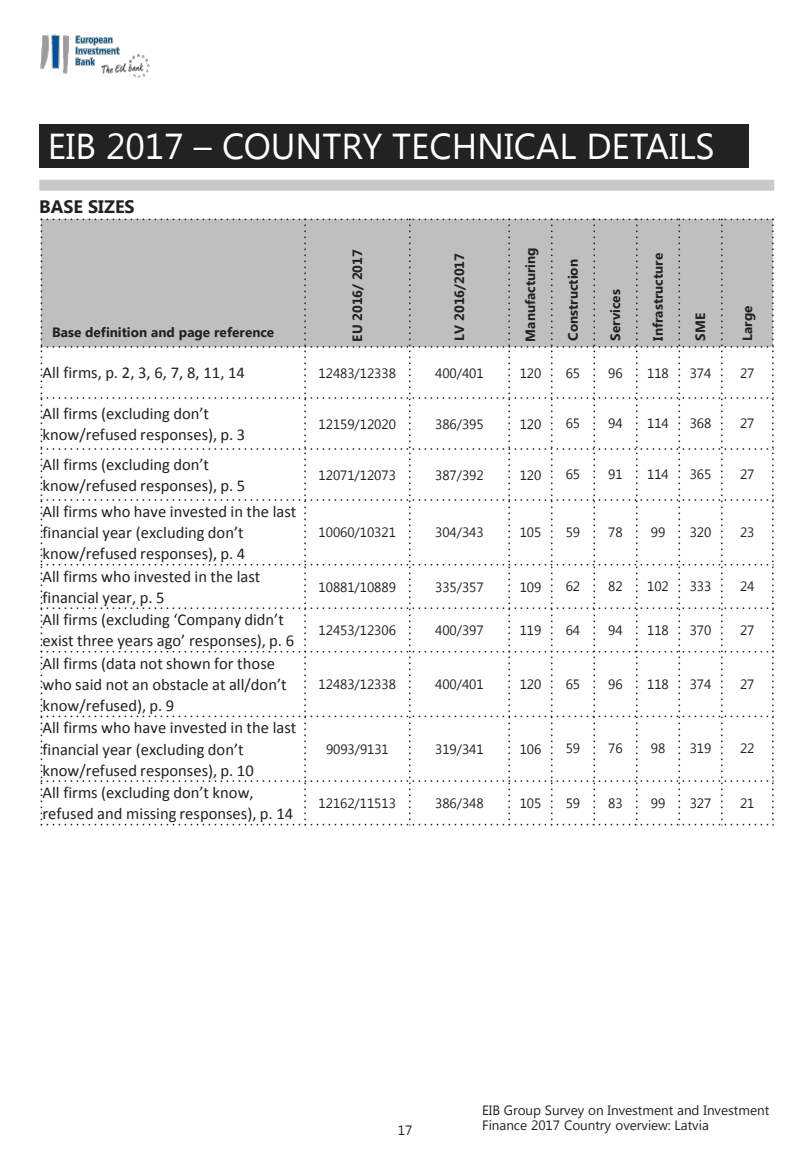
<style>
.page{position:relative;width:810px;height:1170px;background:#fff}
.page>*{position:absolute;margin:0;border:0;box-sizing:border-box;transform-origin:0 0}
.t1{font:36px "Segoe UI";color:#fff}
.t2{font:700 18px "Segoe UI";color:#222223}
.t3{font:16.5px/21.3px "Calibri";color:#222223}
.t4{font:13.5px/15.3px "Segoe UI";letter-spacing:-.005em;color:#222223}
.t5{font:700 13.5px "Segoe UI";color:#222223}
</style>
<div class="page">
<img style="left:40px;top:35px;width:110px;height:43px">
<div style="left:39px;top:124px;width:709px;height:43px;background:#222223"></div>
<div style="left:39px;top:180px;width:735px;height:11px;background:#c8c9c7"></div>
<svg style="left:41px;top:219px;width:733px;height:606px"></svg>
<p class="t1" style="left:48px;top:121px;width:668px">EIB 2017 – COUNTRY TECHNICAL DETAILS</p>
<p class="t2" style="left:39px;top:193px;width:97px">BASE SIZES</p>
<p class="t5" style="left:52px;top:323px;width:224px">Base definition and page reference</p>
<p class="t5" style="left:348px;top:342px;width:94px;rotate:-90deg">EU 2016/ 2017</p>
<p class="t5" style="left:450px;top:341px;width:89px;rotate:-90deg">LV 2016/2017</p>
<p class="t5" style="left:521px;top:342px;width:96px;rotate:-90deg">Manufacturing</p>
<p class="t5" style="left:563px;top:341px;width:83px;rotate:-90deg">Construction</p>
<p class="t5" style="left:606px;top:341px;width:53px;rotate:-90deg">Services</p>
<p class="t5" style="left:648px;top:341px;width:89px;rotate:-90deg">Infrastructure</p>
<p class="t5" style="left:691px;top:341px;width:29px;rotate:-90deg">SME</p>
<p class="t5" style="left:738px;top:341px;width:37px;rotate:-90deg">Large</p>
<p class="t3" style="left:43px;top:362px;width:204px">All firms, p. 2, 3, 6, 7, 8, 11, 14</p>
<p class="t4" style="left:319px;top:364px;width:79px">12483/12338</p>
<p class="t4" style="left:435px;top:364px;width:50px">400/401</p>
<p class="t4" style="left:520px;top:364px;width:23px">120</p>
<p class="t4" style="left:566px;top:364px;width:16px">65</p>
<p class="t4" style="left:608px;top:364px;width:16px">96</p>
<p class="t4" style="left:647px;top:364px;width:23px">118</p>
<p class="t4" style="left:690px;top:364px;width:23px">374</p>
<p class="t4" style="left:740px;top:364px;width:16px">27</p>
<p class="t3" style="left:43px;top:403px;width:204px">All firms (excluding don’t know/refused responses), p. 3</p>
<p class="t4" style="left:319px;top:415px;width:79px">12159/12020</p>
<p class="t4" style="left:435px;top:415px;width:50px">386/395</p>
<p class="t4" style="left:520px;top:415px;width:23px">120</p>
<p class="t4" style="left:566px;top:415px;width:16px">65</p>
<p class="t4" style="left:608px;top:415px;width:16px">94</p>
<p class="t4" style="left:647px;top:415px;width:23px">114</p>
<p class="t4" style="left:690px;top:415px;width:23px">368</p>
<p class="t4" style="left:740px;top:415px;width:16px">27</p>
<p class="t3" style="left:43px;top:454px;width:204px">All firms (excluding don’t know/refused responses), p. 5</p>
<p class="t4" style="left:319px;top:467px;width:79px">12071/12073</p>
<p class="t4" style="left:435px;top:467px;width:50px">387/392</p>
<p class="t4" style="left:520px;top:467px;width:23px">120</p>
<p class="t4" style="left:566px;top:466px;width:16px">65</p>
<p class="t4" style="left:608px;top:466px;width:16px">91</p>
<p class="t4" style="left:647px;top:466px;width:23px">114</p>
<p class="t4" style="left:690px;top:466px;width:23px">365</p>
<p class="t4" style="left:740px;top:466px;width:16px">27</p>
<p class="t3" style="left:43px;top:501px;width:255px">All firms who have invested in the last financial year (excluding don’t know/refused responses), p. 4</p>
<p class="t4" style="left:319px;top:524px;width:79px">10060/10321</p>
<p class="t4" style="left:435px;top:524px;width:50px">304/343</p>
<p class="t4" style="left:520px;top:524px;width:23px">105</p>
<p class="t4" style="left:566px;top:524px;width:16px">59</p>
<p class="t4" style="left:608px;top:524px;width:16px">78</p>
<p class="t4" style="left:651px;top:524px;width:16px">99</p>
<p class="t4" style="left:690px;top:524px;width:23px">320</p>
<p class="t4" style="left:740px;top:524px;width:16px">23</p>
<p class="t3" style="left:43px;top:566px;width:219px">All firms who invested in the last financial year, p. 5</p>
<p class="t4" style="left:319px;top:578px;width:79px">10881/10889</p>
<p class="t4" style="left:435px;top:578px;width:50px">335/357</p>
<p class="t4" style="left:520px;top:578px;width:23px">109</p>
<p class="t4" style="left:566px;top:578px;width:16px">62</p>
<p class="t4" style="left:608px;top:578px;width:16px">82</p>
<p class="t4" style="left:647px;top:578px;width:23px">102</p>
<p class="t4" style="left:690px;top:578px;width:23px">333</p>
<p class="t4" style="left:740px;top:578px;width:16px">24</p>
<p class="t3" style="left:43px;top:609px;width:253px">All firms (excluding ‘Company didn’t exist three years ago’ responses), p. 6</p>
<p class="t4" style="left:319px;top:622px;width:79px">12453/12306</p>
<p class="t4" style="left:435px;top:622px;width:50px">400/397</p>
<p class="t4" style="left:520px;top:622px;width:23px">119</p>
<p class="t4" style="left:566px;top:622px;width:16px">64</p>
<p class="t4" style="left:608px;top:622px;width:16px">94</p>
<p class="t4" style="left:647px;top:622px;width:23px">118</p>
<p class="t4" style="left:690px;top:622px;width:23px">370</p>
<p class="t4" style="left:740px;top:622px;width:16px">27</p>
<p class="t3" style="left:43px;top:653px;width:246px">All firms (data not shown for those who said not an obstacle at all/don’t know/refused), p. 9</p>
<p class="t4" style="left:319px;top:676px;width:79px">12483/12338</p>
<p class="t4" style="left:435px;top:676px;width:50px">400/401</p>
<p class="t4" style="left:520px;top:676px;width:23px">120</p>
<p class="t4" style="left:566px;top:676px;width:16px">65</p>
<p class="t4" style="left:608px;top:676px;width:16px">96</p>
<p class="t4" style="left:647px;top:676px;width:23px">118</p>
<p class="t4" style="left:690px;top:676px;width:23px">374</p>
<p class="t4" style="left:740px;top:676px;width:16px">27</p>
<p class="t3" style="left:43px;top:717px;width:255px">All firms who have invested in the last financial year (excluding don’t know/refused responses), p. 10</p>
<p class="t4" style="left:326px;top:741px;width:64px">9093/9131</p>
<p class="t4" style="left:435px;top:741px;width:50px">319/341</p>
<p class="t4" style="left:520px;top:741px;width:23px">106</p>
<p class="t4" style="left:566px;top:740px;width:16px">59</p>
<p class="t4" style="left:608px;top:740px;width:16px">76</p>
<p class="t4" style="left:651px;top:740px;width:16px">98</p>
<p class="t4" style="left:690px;top:740px;width:23px">319</p>
<p class="t4" style="left:740px;top:740px;width:16px">22</p>
<p class="t3" style="left:43px;top:782px;width:252px">All firms (excluding don’t know, refused and missing responses), p. 14</p>
<p class="t4" style="left:319px;top:795px;width:79px">12162/11513</p>
<p class="t4" style="left:435px;top:795px;width:50px">386/348</p>
<p class="t4" style="left:520px;top:795px;width:23px">105</p>
<p class="t4" style="left:566px;top:795px;width:16px">59</p>
<p class="t4" style="left:608px;top:795px;width:16px">83</p>
<p class="t4" style="left:651px;top:795px;width:16px">99</p>
<p class="t4" style="left:690px;top:795px;width:23px">327</p>
<p class="t4" style="left:740px;top:795px;width:16px">21</p>
<p class="t4" style="left:398px;top:1122px;width:16px">17</p>
<p class="t4" style="left:482px;top:1102px;width:289px">EIB Group Survey on Investment and Investment<br>Finance 2017 Country overview: Latvia</p>
</div>
